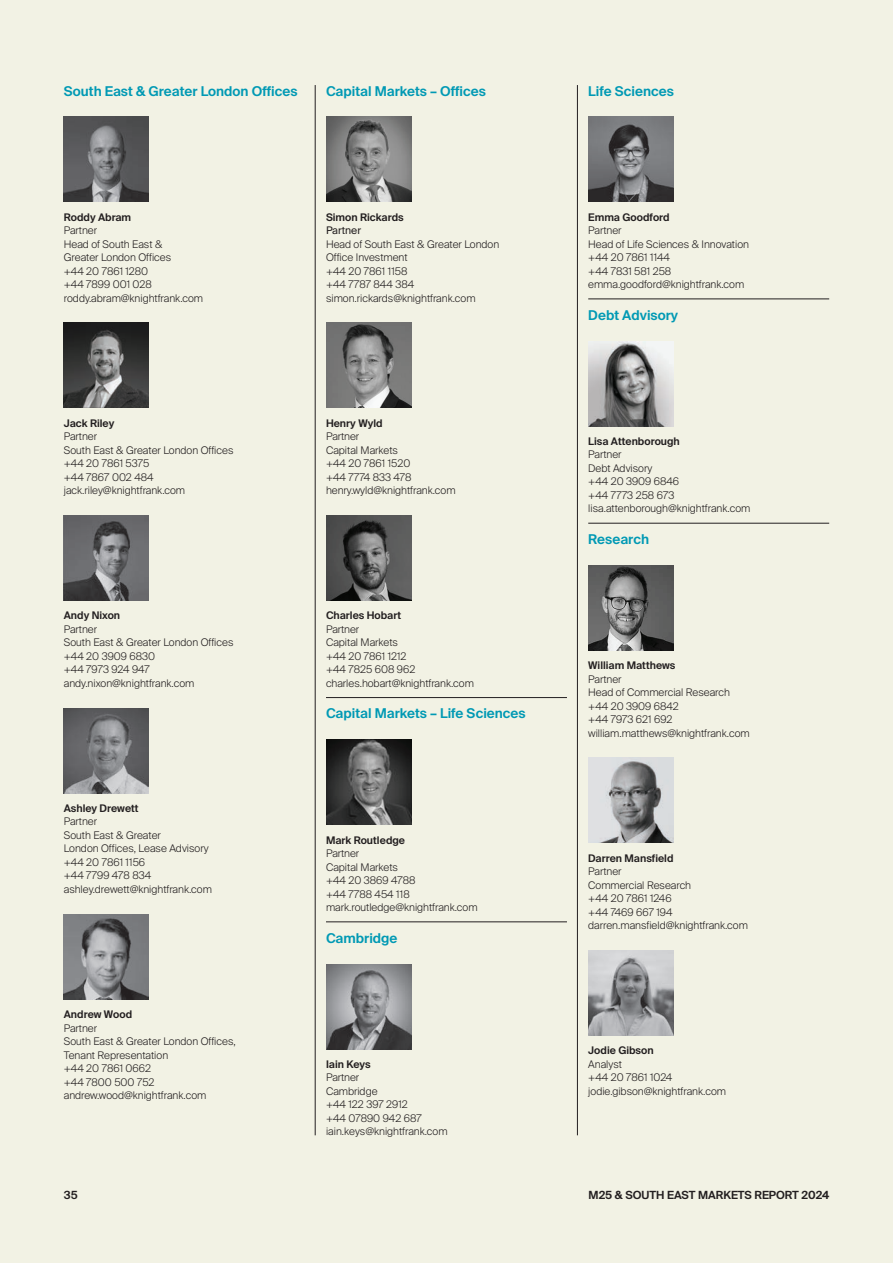
<style>
.page{position:relative;width:893px;height:1263px;background:#f2f2e4}
.page>*{position:absolute;margin:0;border:0;box-sizing:border-box;transform-origin:0 0}
.t1{font:600 13.5px "Suisse Intl";color:#0099b4}
.t2{font:600 11.25px "Suisse Intl";color:#231f20}
.t3{font:300 10.5px/13.5px "Suisse Intl";color:#231f20}
.t4{font:600 10.5px "Suisse Intl";color:#231f20}
.t5{font:10.5px "Suisse Intl";color:#231f20}
</style>
<div class="page">
<img style="left:64px;top:117px;width:85px;height:85px">
<img style="left:326px;top:323px;width:85px;height:85px">
<img style="left:326px;top:515px;width:85px;height:85px">
<img style="left:326px;top:117px;width:85px;height:85px">
<img style="left:64px;top:323px;width:85px;height:85px">
<img style="left:588px;top:117px;width:85px;height:85px">
<img style="left:588px;top:341px;width:85px;height:85px">
<img style="left:588px;top:565px;width:85px;height:85px">
<img style="left:588px;top:758px;width:85px;height:85px">
<img style="left:588px;top:950px;width:85px;height:85px">
<img style="left:64px;top:515px;width:85px;height:85px">
<img style="left:64px;top:708px;width:85px;height:85px">
<img style="left:64px;top:914px;width:85px;height:85px">
<hr style="left:315px;top:85px;width:1px;height:1050px;background:#231f20">
<hr style="left:577px;top:85px;width:1px;height:1050px;background:#231f20">
<hr style="left:588px;top:299px;width:241px;height:1px;background:#231f20">
<hr style="left:588px;top:523px;width:241px;height:1px;background:#231f20">
<hr style="left:326px;top:697px;width:241px;height:1px;background:#231f20">
<img style="left:326px;top:964px;width:85px;height:85px">
<img style="left:326px;top:740px;width:85px;height:85px">
<hr style="left:326px;top:921px;width:241px;height:1px;background:#231f20">
<p class="t1" style="left:64px;top:83px;width:235px">South East &amp; Greater London Offices</p>
<p class="t1" style="left:326px;top:83px;width:161px">Capital Markets – Offices</p>
<p class="t4" style="left:64px;top:211px;width:69px">Roddy Abram</p>
<p class="t3" style="left:64px;top:224px;width:141px">Partner<br>Head of South East &amp;<br>Greater London Offices<br>+44 20 7861 1280<br>+44 7899 001 028 roddy.abram@knightfrank.com</p>
<p class="t4" style="left:326px;top:211px;width:79px">Simon Rickards</p>
<p class="t5" style="left:326px;top:224px;width:37px">Partner</p>
<p class="t3" style="left:326px;top:237px;width:175px">Head of South East &amp; Greater London<br>Office Investment<br>+44 20 7861 1158<br>+44 7787 844 384 simon.rickards@knightfrank.com</p>
<p class="t1" style="left:588px;top:83px;width:87px">Life Sciences</p>
<p class="t4" style="left:588px;top:211px;width:83px">Emma Goodford</p>
<p class="t3" style="left:588px;top:224px;width:162px">Partner<br>Head of Life Sciences &amp; Innovation +44 20 7861 1144<br>+44 7831 581 258 emma.goodford@knightfrank.com</p>
<p class="t1" style="left:588px;top:307px;width:91px">Debt Advisory</p>
<p class="t4" style="left:64px;top:417px;width:52px">Jack Riley</p>
<p class="t3" style="left:64px;top:430px;width:171px">Partner<br>South East &amp; Greater London Offices +44 20 7861 5375<br>+44 7867 002 484 jack.riley@knightfrank.com</p>
<p class="t4" style="left:64px;top:609px;width:58px">Andy Nixon</p>
<p class="t3" style="left:64px;top:622px;width:171px">Partner<br>South East &amp; Greater London Offices +44 20 3909 6830<br>+44 7973 924 947 andy.nixon@knightfrank.com</p>
<p class="t4" style="left:64px;top:802px;width:76px">Ashley Drewett</p>
<p class="t3" style="left:64px;top:815px;width:150px">Partner<br>South East &amp; Greater<br>London Offices, Lease Advisory +44 20 7861 1156<br>+44 7799 478 834 ashley.drewett@knightfrank.com</p>
<p class="t4" style="left:64px;top:1008px;width:70px">Andrew Wood</p>
<p class="t3" style="left:64px;top:1021px;width:173px">Partner<br>South East &amp; Greater London Offices,<br>Tenant Representation<br>+44 20 7861 0662<br>+44 7800 500 752 andrew.wood@knightfrank.com</p>
<p class="t4" style="left:326px;top:417px;width:58px">Henry Wyld</p>
<p class="t3" style="left:326px;top:430px;width:131px">Partner<br>Capital Markets<br>+44 20 7861 1520<br>+44 7774 833 478 henry.wyld@knightfrank.com</p>
<p class="t4" style="left:588px;top:435px;width:93px">Lisa Attenborough</p>
<p class="t3" style="left:588px;top:448px;width:164px">Partner<br>Debt Advisory<br>+44 20 3909 6846<br>+44 7773 258 673 lisa.attenborough@knightfrank.com</p>
<p class="t4" style="left:326px;top:609px;width:77px">Charles Hobart</p>
<p class="t3" style="left:326px;top:622px;width:149px">Partner<br>Capital Markets<br>+44 20 7861 1212<br>+44 7825 608 962 charles.hobart@knightfrank.com</p>
<p class="t1" style="left:326px;top:706px;width:201px">Capital Markets – Life Sciences</p>
<p class="t4" style="left:326px;top:834px;width:81px">Mark Routledge</p>
<p class="t3" style="left:326px;top:847px;width:153px">Partner<br>Capital Markets<br>+44 20 3869 4788<br>+44 7788 454 118 mark.routledge@knightfrank.com</p>
<p class="t1" style="left:326px;top:930px;width:73px">Cambridge</p>
<p class="t4" style="left:326px;top:1058px;width:46px">Iain Keys</p>
<p class="t3" style="left:326px;top:1071px;width:123px">Partner<br>Cambridge<br>+44 122 397 2912<br>+44 07890 942 687 iain.keys@knightfrank.com</p>
<p class="t1" style="left:588px;top:531px;width:62px">Research</p>
<p class="t4" style="left:588px;top:659px;width:89px">William Matthews</p>
<p class="t3" style="left:588px;top:672px;width:163px">Partner<br>Head of Commercial Research +44 20 3909 6842<br>+44 7973 621 692 william.matthews@knightfrank.com</p>
<p class="t4" style="left:588px;top:852px;width:87px">Darren Mansfield</p>
<p class="t3" style="left:588px;top:865px;width:161px">Partner<br>Commercial Research<br>+44 20 7861 1246<br>+44 7469 667 194 darren.mansfield@knightfrank.com</p>
<p class="t4" style="left:588px;top:1045px;width:67px">Jodie Gibson</p>
<p class="t3" style="left:588px;top:1057px;width:139px">Analyst<br>+44 20 7861 1024 jodie.gibson@knightfrank.com</p>
<p class="t2" style="left:64px;top:1189px;width:15px">35</p>
<p class="t2" style="left:589px;top:1189px;width:242px">M25 &amp; SOUTH EAST MARKETS REPORT 2024</p>
</div>
